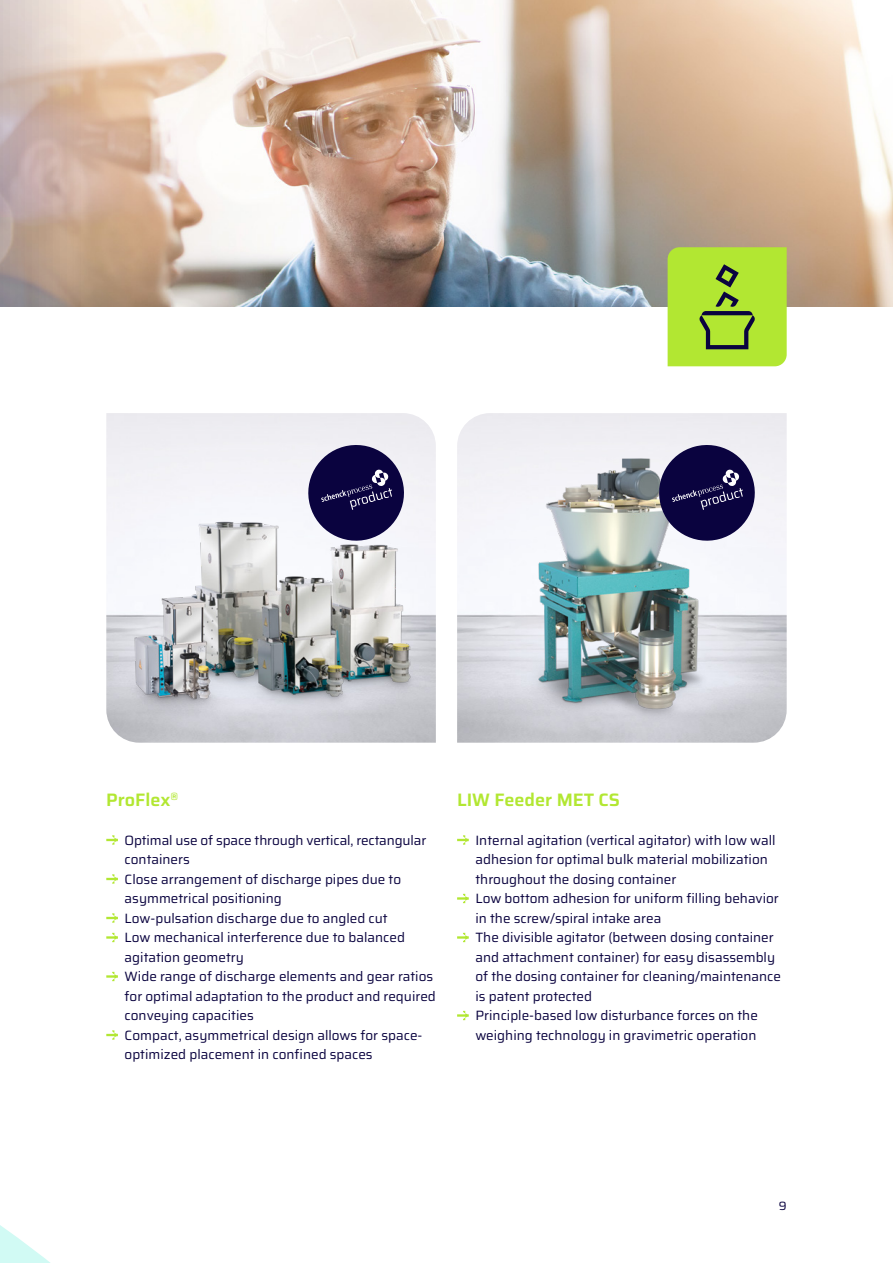
<style>
.page{position:relative;width:893px;height:1263px;background:#fff}
.page>*{position:absolute;margin:0;border:0;box-sizing:border-box;transform-origin:0 0}
.t1{font:600 18px "Saira";color:#b2e732}
.t2{font:13.5px/19.5px "Saira";color:#0a033f}
.t3{font:12px "Saira";color:#0a033f}
</style>
<div class="page">
<img style="left:457px;top:430px;width:330px;height:313px">
<img style="left:106px;top:502px;width:330px;height:241px">
<img style="left:0;top:0;width:893px;height:307px">
<svg style="left:668px;top:247px;width:119px;height:119px;background:#a6d634"></svg>
<svg style="left:106px;top:835px;width:12px;height:10px"></svg>
<svg style="left:106px;top:874px;width:12px;height:10px"></svg>
<svg style="left:106px;top:913px;width:12px;height:10px"></svg>
<svg style="left:106px;top:933px;width:12px;height:9px"></svg>
<svg style="left:106px;top:972px;width:12px;height:9px"></svg>
<svg style="left:106px;top:1030px;width:12px;height:10px"></svg>
<svg style="left:457px;top:835px;width:12px;height:10px"></svg>
<svg style="left:457px;top:894px;width:12px;height:9px"></svg>
<svg style="left:457px;top:933px;width:12px;height:9px"></svg>
<svg style="left:457px;top:1011px;width:12px;height:9px"></svg>
<svg style="left:303px;top:440px;width:106px;height:106px"></svg>
<svg style="left:654px;top:440px;width:106px;height:106px"></svg>
<h1 class="t1" style="left:106px;top:785px;width:74px">ProFlex<sup>®</sup></h1>
<p class="t2" style="left:125px;top:830px;width:313px">Optimal use of space through vertical, rectangular containers<br>Close arrangement of discharge pipes due to asymmetrical positioning<br>Low-pulsation discharge due to angled cut<br>Low mechanical interference due to balanced agitation geometry<br>Wide range of discharge elements and gear ratios for optimal adaptation to the product and required conveying capacities<br>Compact, asymmetrical design allows for space&shy;optimized placement in confined spaces</p>
<h1 class="t1" style="left:457px;top:785px;width:164px">LIW Feeder MET CS</h1>
<p class="t2" style="left:475px;top:830px;width:307px">Internal agitation (vertical agitator) with low wall adhesion for optimal bulk material mobilization throughout the dosing container<br>Low bottom adhesion for uniform filling behavior in the screw/spiral intake area<br>The divisible agitator (between dosing container and attachment container) for easy disassembly of the dosing container for cleaning/maintenance is patent protected<br>Principle-based low disturbance forces on the weighing technology in gravimetric operation</p>
<p class="t3" style="left:779px;top:1196px;width:9px">9</p>
</div>
